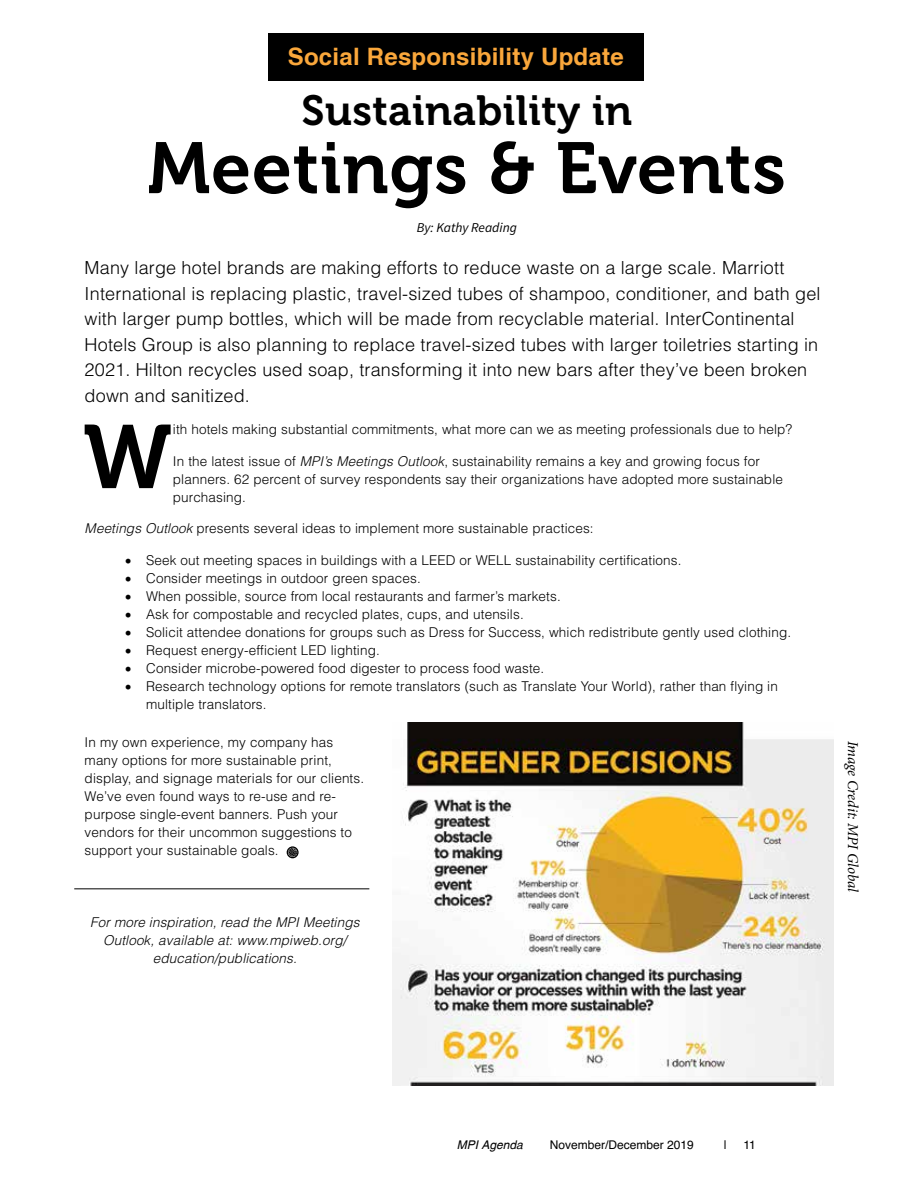
<style>
.page{position:relative;width:918px;height:1188px;background:#fff}
.page>*{position:absolute;margin:0;border:0;box-sizing:border-box;transform-origin:0 0}
.t1{font:89.55px "Museo 700";color:#000}
.t2{font:72px "Museo 700";letter-spacing:.01em;color:#000}
.t3{font:42px "Museo 700";letter-spacing:.01em;color:#000}
.t4{font:700 24px "Helvetica cyr";letter-spacing:.01em;color:#faa73b}
.t5{font:300 18px/25.5px "Helvetica";letter-spacing:.01em;color:#000}
.t6{font:italic 15px "Minion Pro";letter-spacing:-.01em;color:#000}
.t7{font:300 13.5px/18px "Helvetica";letter-spacing:.01em;color:#000}
.t8{font:italic 300 13.5px/18px "Helvetica";letter-spacing:.01em;color:#000;text-align:center}
.t9{font:italic 13.5px "Source Sans Pro";color:#000}
.t10{font:12px "Helvetica";color:#000}
.t11{font:italic 12px "Helvetica cyr";color:#000}
.s1{font-style:italic}
</style>
<div class="page">
<div style="left:268px;top:33px;width:376px;height:48px;background:#000"></div>
<svg style="left:287px;top:846px;width:12px;height:12px"></svg>
<hr style="left:74px;top:888px;width:295px;height:1px;background:#000">
<img style="left:392px;top:722px;width:441px;height:364px">
<h3 class="t4" style="left:288px;top:43px;width:337px">Social Responsibility Update</h3>
<h3 class="t3" style="left:301px;top:87px;width:332px">Sustainability in</h3>
<h2 class="t2" style="left:148px;top:128px;width:640px">Meetings &amp; Events</h2>
<p class="t9" style="left:417px;top:219px;width:102px">By: Kathy Reading</p>
<p class="t5" style="left:85px;top:255px;width:737px">Many large hotel brands are making efforts to reduce waste on a large scale. Marriott International is replacing plastic, travel-sized tubes of shampoo, conditioner, and bath gel with larger pump bottles, which will be made from recyclable material. InterContinental Hotels Group is also planning to replace travel-sized tubes with larger toiletries starting in 2021. Hilton recycles used soap, transforming it into new bars after they’ve been broken down and sanitized.</p>
<h1 class="t1" style="left:83px;top:407px;width:90px">W</h1>
<p class="t7" style="left:173px;top:420px;width:621px">ith hotels making substantial commitments, what more can we as meeting professionals due to help?</p>
<p class="t7" style="left:173px;top:452px;width:612px">In the latest issue of <span class="s1">MPI’s Meetings Outlook</span>, sustainability remains a key and growing focus for planners. 62 percent of survey respondents say their organizations have adopted more sustainable purchasing.</p>
<p class="t7" style="left:85px;top:519px;width:511px"><span class="s1">Meetings Outlook</span> presents several ideas to implement more sustainable practices:</p>
<p class="t7" style="left:125px;top:551px;width:558px">• Seek out meeting spaces in buildings with a LEED or WELL sustainability certifications.</p>
<p class="t7" style="left:125px;top:569px;width:297px">• Consider meetings in outdoor green spaces.</p>
<p class="t7" style="left:125px;top:587px;width:437px">• When possible, source from local restaurants and farmer’s markets.</p>
<p class="t7" style="left:125px;top:605px;width:400px">• Ask for compostable and recycled plates, cups, and utensils.</p>
<p class="t7" style="left:125px;top:623px;width:668px">• Solicit attendee donations for groups such as Dress for Success, which redistribute gently used clothing.</p>
<p class="t7" style="left:125px;top:641px;width:256px">• Request energy-efficient LED lighting.</p>
<p class="t7" style="left:125px;top:659px;width:421px">• Consider microbe-powered food digester to process food waste.</p>
<p class="t7" style="left:146px;top:677px;width:633px;text-indent:-21px">• Research technology options for remote translators (such as Translate Your World), rather than flying in multiple translators.</p>
<p class="t7" style="left:85px;top:733px;width:281px">In my own experience, my company has many options for more sustainable print, display, and signage materials for our clients.<br>We’ve even found ways to re-use and re&shy;purpose single-event banners. Push your vendors for their uncommon suggestions to support your sustainable goals.</p>
<p class="t8" style="left:90px;top:914px;width:271px">For more inspiration, read the MPI Meetings<br>Outlook, available at: www.mpiweb.org/ education/publications.</p>
<p class="t6" style="left:863px;top:741px;width:152px;rotate:90deg">Image Credit: MPI Global</p>
<p class="t11" style="left:457px;top:1139px;width:68px">MPI Agenda</p>
<p class="t10" style="left:550px;top:1136px;width:146px">November/December 2019</p>
<p class="t10" style="left:724px;top:1136px;width:5px">|</p>
<p class="t10" style="left:744px;top:1136px;width:14px">11</p>
</div>
